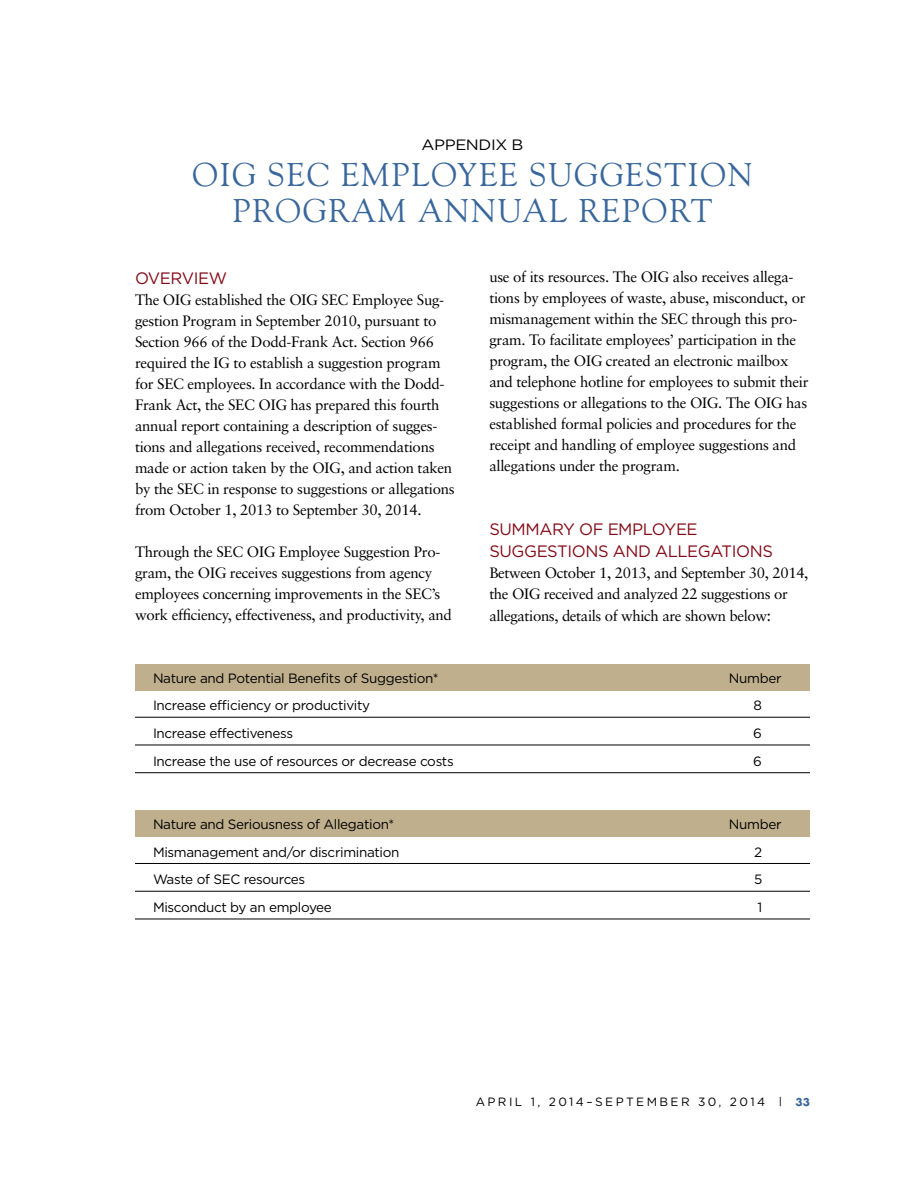
<style>
.page{position:relative;width:918px;height:1188px;background:#fff}
.page>*{position:absolute;margin:0;border:0;box-sizing:border-box;transform-origin:0 0}
.t1{font:33px/36px "Goudy Old Style BT";letter-spacing:.05em;color:#39679c;text-align:center}
.t2{font:16.5px/21.6px "Gotham HTF";letter-spacing:-.025em;color:#830a16}
.t3{font:15px/21px "Sabon";letter-spacing:-.02em;color:#000}
.t4{font:15px "Gotham HTF";letter-spacing:-.025em;color:#000;scale:1.1 1}
.t5{font:13.5px "Gotham HTF";letter-spacing:-.025em;color:#000}
.t6{font:12px "Gotham Rounded";letter-spacing:.2em;color:#000}
.s1{font-family:"Minion Pro";font-size:18px}
.s2{font-family:"Sabon"}
.s3{font-family:"Futura";font-weight:700;font-size:10.5px;color:#39679c}
</style>
<div class="page">
<div style="left:135px;top:810px;width:675px;height:27px;background:#bfaf8c"></div>
<div style="left:135px;top:664px;width:675px;height:27px;background:#bfaf8c"></div>
<hr style="left:135px;top:717px;width:675px;height:1px;background:#000">
<hr style="left:135px;top:745px;width:675px;height:1px;background:#000">
<hr style="left:135px;top:772px;width:675px;height:1px;background:#000">
<hr style="left:135px;top:863px;width:675px;height:1px;background:#000">
<hr style="left:135px;top:891px;width:675px;height:1px;background:#000">
<hr style="left:135px;top:919px;width:675px;height:1px;background:#000">
<h1 class="t4" style="left:422px;top:136px;width:94px">APPENDIX B</h1>
<h1 class="t1" style="left:192px;top:156px;width:562px">OIG SEC EMPLOYEE SUGGESTION<br>PROGRAM ANNUAL REPORT</h1>
<p class="t2" style="left:135px;top:267px;width:93px">OVERVIEW</p>
<p class="t3" style="left:135px;top:289px;width:321px">The OIG established the OIG SEC Employee Sug&shy;gestion Program in September 2010, pursuant to Section 966 of the Dodd-Frank Act. Section 966 required the IG to establish a suggestion program for SEC employees. In accordance with the Dodd-Frank Act, the SEC OIG has prepared this fourth annual report containing a description of sugges&shy;tions and allegations received, recommendations made or action taken by the OIG, and action taken by the SEC in response to suggestions or allegations from October 1, 2013 to September 30, 2014.</p>
<p class="t3" style="left:135px;top:541px;width:318px">Through the SEC OIG Employee Suggestion Pro&shy;gram, the OIG receives suggestions from agency employees concerning improvements in the SEC’s work efficiency, effectiveness, and productivity, and</p>
<p class="t3" style="left:489px;top:266px;width:321px">use of its resources. The OIG also receives allega&shy;tions by employees of waste, abuse, misconduct, or mismanagement within the SEC through this pro&shy;gram. To facilitate employees’ participation in the program, the OIG created an electronic mailbox and telephone hotline for employees to submit their suggestions or allegations to the OIG. The OIG has established formal policies and procedures for the receipt and handling of employee suggestions and allegations under the program.</p>
<p class="t2" style="left:489px;top:518px;width:285px">SUMMARY OF EMPLOYEE<br>SUGGESTIONS AND ALLEGATIONS</p>
<p class="t3" style="left:489px;top:562px;width:321px">Between October 1, 2013, and September 30, 2014, the OIG received and analyzed 22 suggestions or allegations, details of which are shown below<span class="s1">:</span></p>
<p class="t5" style="left:153px;top:670px;width:287px">Nature and Potential Benefits of Suggestion*</p>
<p class="t5" style="left:729px;top:670px;width:54px">Number</p>
<p class="t5" style="left:153px;top:698px;width:219px">Increase efficiency or productivity</p>
<p class="t5" style="left:753px;top:698px;width:10px">8</p>
<p class="t5" style="left:153px;top:726px;width:142px">Increase effectiveness</p>
<p class="t5" style="left:753px;top:726px;width:10px">6</p>
<p class="t5" style="left:153px;top:754px;width:302px">Increase the use of resources or decrease costs</p>
<p class="t5" style="left:753px;top:754px;width:10px">6</p>
<p class="t5" style="left:153px;top:817px;width:243px">Nature and Seriousness of Allegation*</p>
<p class="t5" style="left:729px;top:817px;width:54px">Number</p>
<p class="t5" style="left:153px;top:844px;width:248px">Mismanagement and/or discrimination</p>
<p class="t5" style="left:754px;top:844px;width:10px">2</p>
<p class="t5" style="left:153px;top:872px;width:154px">Waste of SEC resources</p>
<p class="t5" style="left:754px;top:872px;width:10px">5</p>
<p class="t5" style="left:153px;top:900px;width:180px">Misconduct by an employee</p>
<p class="t5" style="left:758px;top:900px;width:6px">1</p>
<p class="t6" style="left:476px;top:1094px;width:336px">APRIL 1, 2014–SEPTEMBER 30, 2014 <span class="s2">|</span> <span class="s3">33</span></p>
</div>
